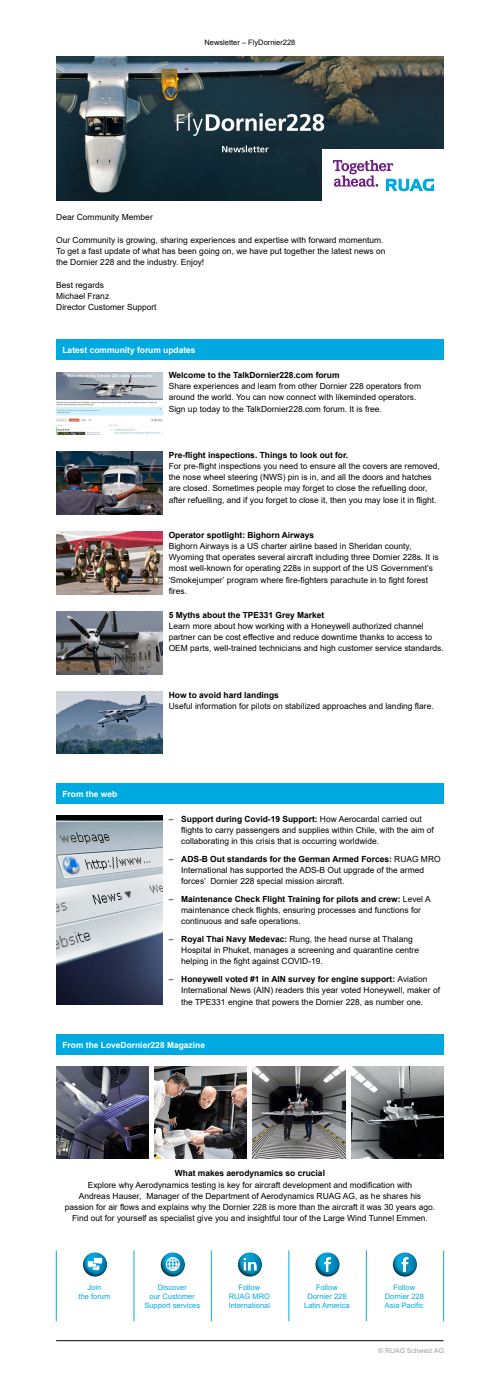
<style>
.page{position:relative;width:500px;height:1383px;background:#fff}
.page>*{position:absolute;margin:0;border:0;box-sizing:border-box;transform-origin:0 0}
.t1{font:8.44px/11.2px "Arial";color:#000}
.t2{font:700 8.44px "Arial";color:#000}
.t3{font:700 8.44px "Arial";color:#fff}
.t4{font:7.5px/9px "Arial";color:#00aae1;text-align:center}
.t5{font:7.5px "Arial";color:#000}
.t6{font:6.88px "Arial";color:#9d9d9c}
.s1{font-weight:700}
</style>
<div class="page">
<div style="left:56px;top:339px;width:388px;height:21px;background:#00aae1"></div>
<div style="left:56px;top:783px;width:388px;height:21px;background:#00aae1"></div>
<div style="left:56px;top:1034px;width:388px;height:20px;background:#00aae1"></div>
<hr style="left:56px;top:1340px;width:388px;height:1px;background:#000">
<img style="left:56px;top:56px;width:388px;height:145px">
<img style="left:56px;top:1066px;width:92px;height:92px">
<img style="left:352px;top:1066px;width:92px;height:92px">
<img style="left:253px;top:1066px;width:92px;height:92px">
<img style="left:155px;top:1066px;width:92px;height:92px">
<img style="left:323px;top:149px;width:121px;height:52px">
<img style="left:56px;top:452px;width:106px;height:62px">
<img style="left:56px;top:531px;width:106px;height:63px">
<img style="left:56px;top:611px;width:106px;height:63px">
<img style="left:56px;top:691px;width:106px;height:63px">
<img style="left:56px;top:372px;width:106px;height:62px">
<img style="left:56px;top:816px;width:106px;height:188px">
<hr style="left:443px;top:1250px;width:1px;height:71px;background:#00aae1">
<hr style="left:366px;top:1250px;width:1px;height:71px;background:#00aae1">
<hr style="left:289px;top:1250px;width:1px;height:71px;background:#00aae1">
<hr style="left:134px;top:1250px;width:1px;height:71px;background:#00aae1">
<hr style="left:211px;top:1250px;width:1px;height:71px;background:#00aae1">
<hr style="left:56px;top:1250px;width:1px;height:71px;background:#00aae1">
<div style="left:233px;top:1247px;width:35px;height:29px;background:#000;opacity:.75"></div>
<svg style="left:244px;top:1257px;width:12px;height:13px"></svg>
<div style="left:156px;top:1247px;width:35px;height:29px;background:#000;opacity:.75"></div>
<div style="left:310px;top:1247px;width:36px;height:29px;background:#000;opacity:.75"></div>
<img style="left:320px;top:1257px;width:15px;height:14px">
<div style="left:388px;top:1247px;width:35px;height:29px;background:#000;opacity:.75"></div>
<img style="left:398px;top:1257px;width:14px;height:14px">
<div style="left:78px;top:1247px;width:35px;height:29px;background:#000;opacity:.75"></div>
<div style="left:94px;top:1257px;width:8px;height:6px;background:#fff"></div>
<svg style="left:88px;top:1261px;width:12px;height:9px"></svg>
<p class="t5" style="left:205px;top:37px;width:92px">Newsletter – FlyDornier228</p>
<p class="t1" style="left:56px;top:211px;width:98px">Dear Community Member</p>
<p class="t1" style="left:56px;top:234px;width:331px">Our Community is growing, sharing experiences and expertise with forward momentum.<br>To get a fast update of what has been going on, we have put together the latest news on the Dornier 228 and the industry. Enjoy!</p>
<p class="t1" style="left:56px;top:279px;width:102px">Best regards<br>Michael Franz<br>Director Customer Support</p>
<p class="t3" style="left:63px;top:344px;width:135px">Latest community forum updates</p>
<p class="t2" style="left:169px;top:369px;width:172px">Welcome to the TalkDornier228.com forum</p>
<p class="t1" style="left:169px;top:380px;width:254px">Share experiences and learn from other Dornier 228 operators from around the world. You can now connect with likeminded operators.<br>Sign up today to the TalkDornier228.com forum. It is free.</p>
<p class="t2" style="left:169px;top:449px;width:181px">Pre-flight inspections. Things to look out for.</p>
<p class="t1" style="left:169px;top:460px;width:273px">For pre-flight inspections you need to ensure all the covers are removed, the nose wheel steering (NWS) pin is in, and all the doors and hatches are closed. Sometimes people may forget to close the refuelling door, after refuelling, and if you forget to close it, then you may lose it in flight.</p>
<p class="t2" style="left:169px;top:529px;width:147px">Operator spotlight: Bighorn Airways</p>
<p class="t1" style="left:169px;top:540px;width:272px">Bighorn Airways is a US charter airline based in Sheridan county, Wyoming that operates several aircraft including three Dornier 228s. It is most well-known for operating 228s in support of the US Government’s ‘Smokejumper’ program where fire-fighters parachute in to fight forest fires.</p>
<p class="t2" style="left:169px;top:608px;width:157px">5 Myths about the TPE331 Grey Market</p>
<p class="t1" style="left:169px;top:620px;width:276px">Learn more about how working with a Honeywell authorized channel partner can be cost effective and reduce downtime thanks to access to<br>OEM parts, well-trained technicians and high customer service standards.</p>
<p class="t3" style="left:63px;top:788px;width:56px">From the web</p>
<p class="t2" style="left:169px;top:688px;width:112px">How to avoid hard landings</p>
<p class="t1" style="left:169px;top:700px;width:266px">Useful information for pilots on stabilized approaches and landing flare.</p>
<p class="t1" style="left:181px;top:813px;width:254px;text-indent:-12px">– <span class="s1">Support during Covid-19 Support:</span> How Aerocardal carried out flights to carry passengers and supplies within Chile, with the aim of collaborating in this crisis that is occurring worldwide.</p>
<p class="t1" style="left:181px;top:853px;width:261px;text-indent:-12px">– <span class="s1">ADS-B Out standards for the German Armed Forces:</span> RUAG MRO<br>International has supported the ADS-B Out upgrade of the armed forces’ Dornier 228 special mission aircraft.</p>
<p class="t1" style="left:181px;top:893px;width:251px;text-indent:-12px">– <span class="s1">Maintenance Check Flight Training for pilots and crew:</span> Level A maintenance check flights, ensuring processes and functions for continuous and safe operations.</p>
<p class="t1" style="left:181px;top:933px;width:239px;text-indent:-12px">– <span class="s1">Royal Thai Navy Medevac:</span> Rung, the head nurse at Thalang<br>Hospital in Phuket, manages a screening and quarantine centre helping in the fight against COVID-19.</p>
<p class="t1" style="left:181px;top:973px;width:260px;text-indent:-12px">– <span class="s1">Honeywell voted #1 in AIN survey for engine support:</span> Aviation<br>International News (AIN) readers this year voted Honeywell, maker of the TPE331 engine that powers the Dornier 228, as number one.</p>
<p class="t3" style="left:63px;top:1038px;width:144px">From the LoveDornier228 Magazine</p>
<p class="t2" style="left:175px;top:1167px;width:152px">What makes aerodynamics so crucial</p>
<p class="t1" style="left:65px;top:1178px;width:372px;text-align:center">Explore why Aerodynamics testing is key for aircraft development and modification with<br>Andreas Hauser, Manager of the Department of Aerodynamics RUAG AG, as he shares his passion for air flows and explains why the Dornier 228 is more than the aircraft it was 30 years ago.<br>Find out for yourself as specialist give you and insightful tour of the Large Wind Tunnel Emmen.</p>
<p class="t4" style="left:79px;top:1283px;width:33px">Join<br>the forum</p>
<p class="t4" style="left:304px;top:1283px;width:47px">Follow<br>Dornier 228<br>Latin America</p>
<p class="t4" style="left:385px;top:1283px;width:41px">Follow<br>Dornier 228<br>Asia Pacific</p>
<p class="t4" style="left:144px;top:1283px;width:57px">Discover<br>our Customer<br>Support services</p>
<p class="t4" style="left:229px;top:1283px;width:43px">Follow<br>RUAG MRO<br>International</p>
<p class="t6" style="left:378px;top:1345px;width:67px">© RUAG Schweiz AG</p>
</div>
